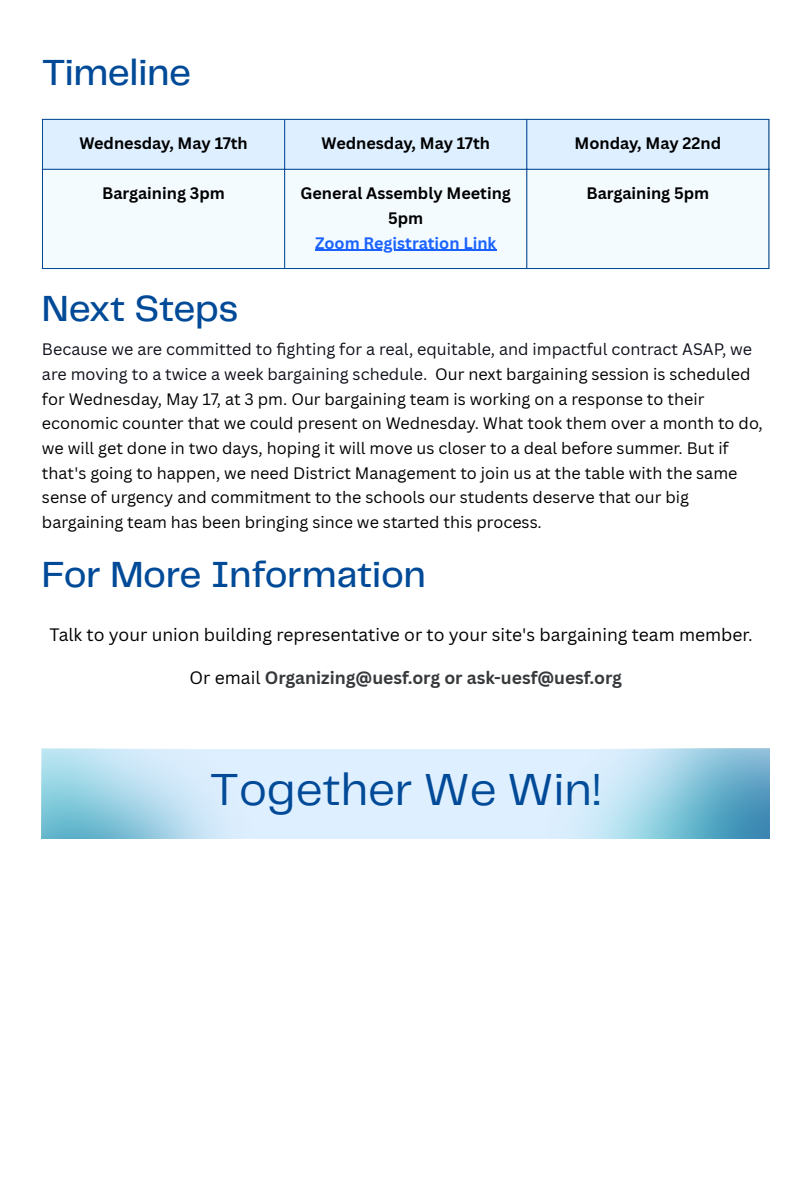
<style>
.page{position:relative;width:810px;height:1181px;background:#fff}
.page>*{position:absolute;margin:0;border:0;box-sizing:border-box;transform-origin:0 0}
.t1{font:46.65px "Telegraf";color:#004a98}
.t2{font:500 37.65px "Telegraf";letter-spacing:-.01em;color:#004a98}
.t3{font:17.55px "Canva Sans";color:#000}
.t4{font:700 17.55px "Canva Sans";color:#373a3c}
.t5{font:16.2px/24.8px "Canva Sans";color:#000}
.t6{font:700 16.2px/24.8px "Canva Sans";color:#000;text-align:center}
.s1{color:#1a62ff}
.s2{color:#0e101a}
.s3{font-weight:400;color:#000}
</style>
<div class="page">
<div style="left:43px;top:120px;width:725px;height:49px;background:#deefff"></div>
<div style="left:43px;top:170px;width:725px;height:98px;background:#f4fbff"></div>
<hr style="left:315px;top:250px;width:181px;height:1px;background:#1a62ff">
<hr style="left:42px;top:120px;width:1px;height:148px;background:#004a98">
<hr style="left:284px;top:120px;width:1px;height:148px;background:#004a98">
<hr style="left:526px;top:120px;width:1px;height:148px;background:#004a98">
<hr style="left:768px;top:120px;width:1px;height:148px;background:#004a98">
<hr style="left:42px;top:119px;width:727px;height:1px;background:#004a98">
<hr style="left:42px;top:169px;width:727px;height:1px;background:#004a98">
<hr style="left:42px;top:268px;width:727px;height:1px;background:#004a98">
<div style="left:42px;top:748px;width:727px;height:90px;background:#deefff"></div>
<img style="left:42px;top:748px;width:245px;height:90px">
<img style="left:500px;top:748px;width:270px;height:90px">
<p class="t2" style="left:42px;top:57px;width:151px">Timeline</p>
<p class="t6" style="left:79px;top:130px;width:170px">Wednesday, May 17th</p>
<p class="t6" style="left:322px;top:130px;width:170px">Wednesday, May 17th</p>
<p class="t6" style="left:574px;top:130px;width:148px">Monday, May 22nd</p>
<p class="t6" style="left:102px;top:180px;width:124px">Bargaining 3pm</p>
<p class="t6" style="left:300px;top:180px;width:212px">General Assembly Meeting<br>5pm<br><span class="s1">Zoom Registration Link</span></p>
<p class="t6" style="left:586px;top:180px;width:124px">Bargaining 5pm</p>
<p class="t2" style="left:42px;top:292px;width:198px">Next Steps</p>
<p class="t5" style="left:42px;top:337px;width:722px"><span class="s2">Because we are committed to fighting for a real, equitable, and impactful contract ASAP, we are moving to a twice a week bargaining schedule.</span> Our next bargaining session is scheduled for Wednesday, May 17, at 3 pm. Our bargaining team is working on a response to their economic counter that we could present on Wednesday. What took them over a month to do, we will get done in two days, hoping it will move us closer to a deal before summer. But if that's going to happen, we need District Management to join us at the table with the same sense of urgency and commitment to the schools our students deserve that our big bargaining team has been bringing since we started this process.</p>
<p class="t2" style="left:42px;top:558px;width:385px">For More Information</p>
<p class="t3" style="left:50px;top:622px;width:704px">Talk to your union building representative or to your site's bargaining team member.</p>
<p class="t4" style="left:190px;top:665px;width:434px"><span class="s3">Or email</span> Organizing@uesf.org or ask-uesf@uesf.org</p>
<p class="t1" style="left:210px;top:769px;width:393px">Together We Win!</p>
</div>
